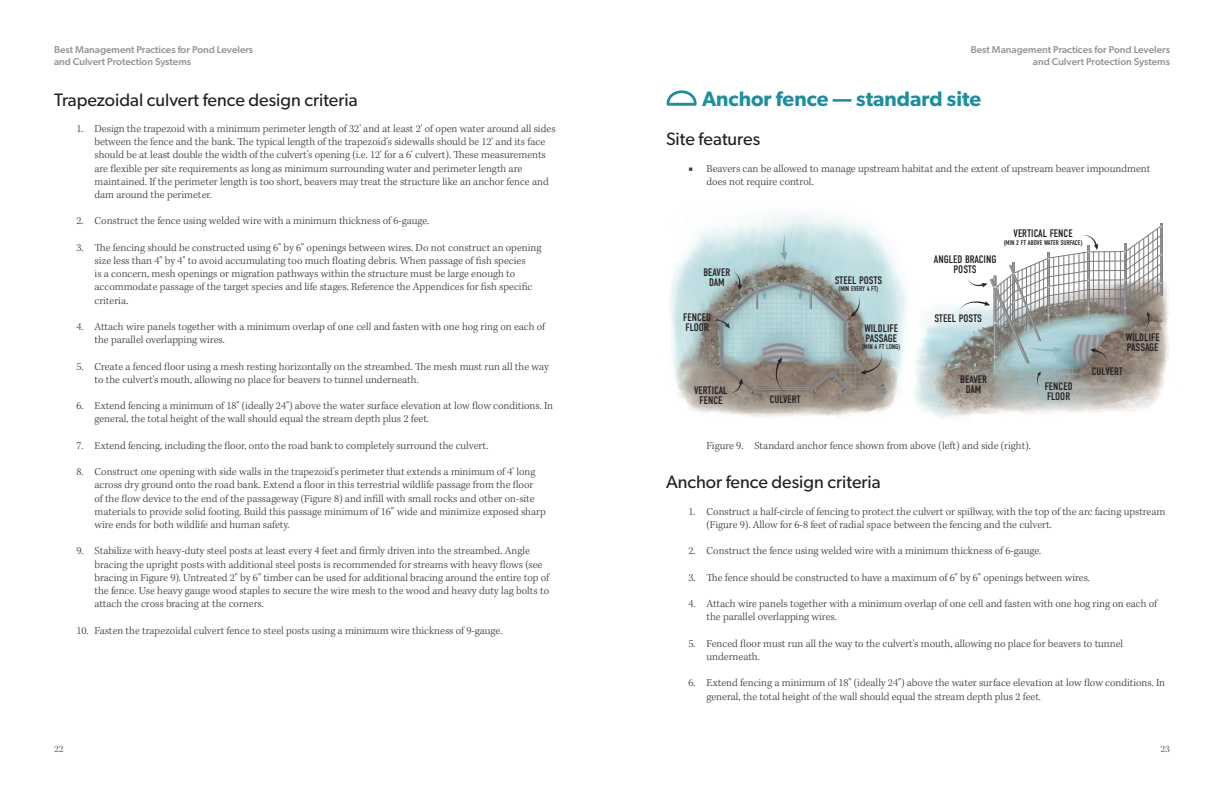
<style>
.page{position:relative;width:1224px;height:792px;background:#fff}
.page>*{position:absolute;margin:0;border:0;box-sizing:border-box;transform-origin:0 0}
.Heading_3{font:600 21px "Gibson";color:#1a8fa3}
.Heading_4{font:18px "Gibson";color:#231f20}
.Figure_Caption_Conti{font:300 11px/13.2px "Kepler Std";color:#3e3e3f}
.t1{font:10.9px/9.9px "DIN Condensed";color:#231f20;text-align:center}
.t2{font:500 10px/12px "Gibson";color:#939598}
.t3{font:10px "Kepler Std";color:#6c6d70}
.t4{font:7px "DIN Condensed";color:#231f20}
.s1{font-weight:900}
</style>
<div class="page">
<svg style="left:667px;top:90px;width:30px;height:16px"></svg>
<img style="left:670px;top:212px;width:506px;height:206px">
<svg style="left:959px;top:224px;width:210px;height:163px"></svg>
<svg style="left:713px;top:272px;width:175px;height:124px;background:#9ba7a5"></svg>
<p class="t2" style="left:54px;top:43px;width:201px">Best Management Practices for Pond Levelers and Culvert Protection Systems</p>
<p class="t2" style="left:971px;top:43px;width:201px;text-align:right">Best Management Practices for Pond Levelers and Culvert Protection Systems</p>
<p class="Heading_4" style="left:54px;top:89px;width:305px">Trapezoidal culvert fence design criteria</p>
<p class="Figure_Caption_Conti" style="left:94px;top:122px;width:463px;text-indent:-18px">1. Design the trapezoid with a minimum perimeter length of 32' and at least 2' of open water around all sides between the fence and the bank. The typical length of the trapezoid's sidewalls should be 12' and its face should be at least double the width of the culvert’s opening (i.e. 12' for a 6' culvert). These measurements are flexible per site requirements as long as minimum surrounding water and perimeter length are maintained. If the perimeter length is too short, beavers may treat the structure like an anchor fence and dam around the perimeter.</p>
<p class="Figure_Caption_Conti" style="left:76px;top:215px;width:354px">2. Construct the fence using welded wire with a minimum thickness of 6-gauge.</p>
<p class="Figure_Caption_Conti" style="left:94px;top:241px;width:448px;text-indent:-18px">3. The fencing should be constructed using 6" by 6" openings between wires. Do not construct an opening size less than 4" by 4" to avoid accumulating too much floating debris. When passage of fish species<br>is a concern, mesh openings or migration pathways within the structure must be large enough to accommodate passage of the target species and life stages. Reference the Appendices for fish specific criteria.</p>
<p class="Figure_Caption_Conti" style="left:94px;top:320px;width:452px;text-indent:-18px">4. Attach wire panels together with a minimum overlap of one cell and fasten with one hog ring on each of the parallel overlapping wires.</p>
<p class="Figure_Caption_Conti" style="left:94px;top:360px;width:456px;text-indent:-18px">5. Create a fenced floor using a mesh resting horizontally on the streambed. The mesh must run all the way to the culvert's mouth, allowing no place for beavers to tunnel underneath.</p>
<p class="Figure_Caption_Conti" style="left:94px;top:400px;width:460px;text-indent:-18px">6. Extend fencing a minimum of 18" (ideally 24") above the water surface elevation at low flow conditions. In general, the total height of the wall should equal the stream depth plus 2 feet.</p>
<p class="Figure_Caption_Conti" style="left:76px;top:439px;width:413px">7. Extend fencing, including the floor, onto the road bank to completely surround the culvert.</p>
<p class="Figure_Caption_Conti" style="left:94px;top:466px;width:453px;text-indent:-18px">8. Construct one opening with side walls in the trapezoid's perimeter that extends a minimum of 4' long across dry ground onto the road bank. Extend a floor in this terrestrial wildlife passage from the floor<br>of the flow device to the end of the passageway (Figure 8) and infill with small rocks and other on-site materials to provide solid footing. Build this passage minimum of 16” wide and minimize exposed sharp wire ends for both wildlife and human safety.</p>
<p class="Figure_Caption_Conti" style="left:94px;top:545px;width:456px;text-indent:-18px">9. Stabilize with heavy-duty steel posts at least every 4 feet and firmly driven into the streambed. Angle bracing the upright posts with additional steel posts is recommended for streams with heavy flows (see bracing in Figure 9). Untreated 2" by 6" timber can be used for additional bracing around the entire top of the fence. Use heavy gauge wood staples to secure the wire mesh to the wood and heavy duty lag bolts to attach the cross bracing at the corners.</p>
<p class="Figure_Caption_Conti" style="left:76px;top:624px;width:427px">10. Fasten the trapezoidal culvert fence to steel posts using a minimum wire thickness of 9-gauge.</p>
<p class="Heading_3" style="left:702px;top:86px;width:281px">Anchor fence — standard site</p>
<p class="Heading_4" style="left:666px;top:128px;width:96px">Site features</p>
<p class="Figure_Caption_Conti" style="left:706px;top:162px;width:445px;text-indent:-18px"><span class="s1">■</span> Beavers can be allowed to manage upstream habitat and the extent of upstream beaver impoundment does not require control.</p>
<p class="t1" style="left:1014px;top:228px;width:61px">VERTICAL FENCE</p>
<p class="t4" style="left:1004px;top:238px;width:80px">(MIN 2 FT ABOVE WATER SURFACE)</p>
<p class="t1" style="left:934px;top:255px;width:64px">ANGLED BRACING<br>POSTS</p>
<p class="t1" style="left:704px;top:267px;width:28px">BEAVER<br>DAM</p>
<p class="t1" style="left:835px;top:276px;width:49px">STEEL POSTS</p>
<p class="t4" style="left:839px;top:285px;width:41px">(MIN EVERY 4 FT)</p>
<p class="t1" style="left:683px;top:312px;width:29px;text-align:left">FENCED<br>FLOOR</p>
<p class="t1" style="left:934px;top:313px;width:49px">STEEL POSTS</p>
<p class="t1" style="left:864px;top:324px;width:35px;text-align:left">WILDLIFE<br>PASSAGE</p>
<p class="t4" style="left:862px;top:343px;width:40px">(MIN 4 FT LONG)</p>
<p class="t1" style="left:1126px;top:332px;width:35px;text-align:left">WILDLIFE<br>PASSAGE</p>
<p class="t1" style="left:1092px;top:366px;width:33px">CULVERT</p>
<p class="t1" style="left:1045px;top:381px;width:29px;text-align:left">FENCED<br>FLOOR</p>
<p class="t1" style="left:960px;top:375px;width:28px">BEAVER<br>DAM</p>
<p class="t1" style="left:694px;top:385px;width:35px">VERTICAL<br>FENCE</p>
<p class="t1" style="left:770px;top:395px;width:33px">CULVERT</p>
<p class="Figure_Caption_Conti" style="left:706px;top:439px;width:326px">Figure 9. Standard anchor fence shown from above (left) and side (right).</p>
<p class="Heading_4" style="left:666px;top:471px;width:216px">Anchor fence design criteria</p>
<p class="Figure_Caption_Conti" style="left:706px;top:505px;width:460px;text-indent:-18px">1. Construct a half-circle of fencing to protect the culvert or spillway, with the top of the arc facing upstream (Figure 9). Allow for 6-8 feet of radial space between the fencing and the culvert.</p>
<p class="Figure_Caption_Conti" style="left:688px;top:545px;width:354px">2. Construct the fence using welded wire with a minimum thickness of 6-gauge.</p>
<p class="Figure_Caption_Conti" style="left:688px;top:571px;width:403px">3. The fence should be constructed to have a maximum of 6" by 6" openings between wires.</p>
<p class="Figure_Caption_Conti" style="left:706px;top:598px;width:452px;text-indent:-18px">4. Attach wire panels together with a minimum overlap of one cell and fasten with one hog ring on each of the parallel overlapping wires.</p>
<p class="Figure_Caption_Conti" style="left:706px;top:637px;width:418px;text-indent:-18px">5. Fenced floor must run all the way to the culvert's mouth, allowing no place for beavers to tunnel underneath.</p>
<p class="Figure_Caption_Conti" style="left:706px;top:677px;width:460px;text-indent:-18px">6. Extend fencing a minimum of 18" (ideally 24") above the water surface elevation at low flow conditions. In general, the total height of the wall should equal the stream depth plus 2 feet.</p>
<p class="t3" style="left:54px;top:744px;width:11px">22</p>
<p class="t3" style="left:1160px;top:744px;width:11px">23</p>
</div>
